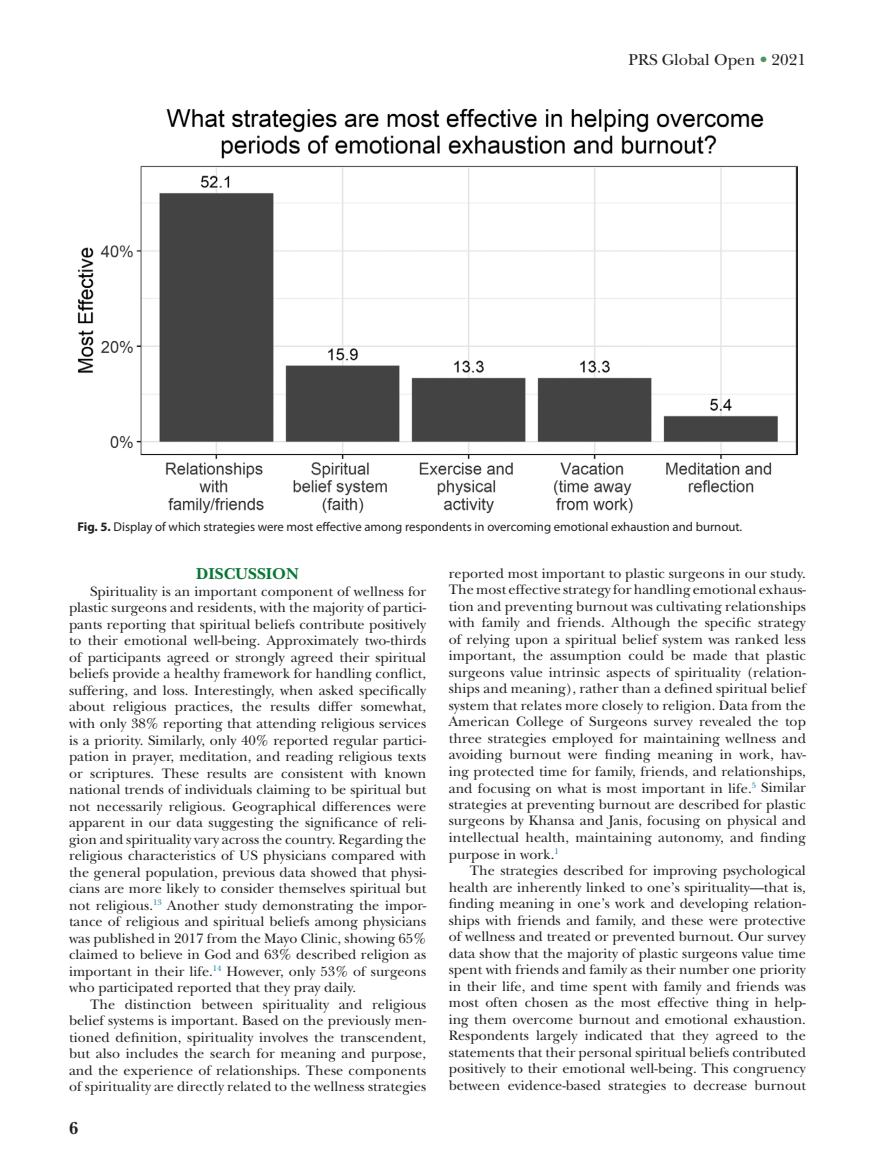
<style>
.page{position:relative;width:878px;height:1175px;background:#fff}
.page>*{position:absolute;margin:0;border:0;box-sizing:border-box;transform-origin:0 0}
.t1{font:700 18px "New Baskerville Std";color:#231f20}
.t2{font:16.5px "New Baskerville Std";color:#231f20}
.t3{font:700 16.5px "New Baskerville Std";color:#057732}
.t4{font:14.25px/16.5px "New Baskerville Std";color:#231f20;text-align:justify}
.t5{font:12.75px "Myriad Pro";color:#231f20}
.s1{color:#4e955d}
.s2{font-weight:700}
</style>
<div class="page">
<img style="left:77px;top:108px;width:720px;height:406px">
<p class="t2" style="left:628px;top:50px;width:179px">PRS Global Open <span class="s1">•</span> 2021</p>
<p class="t5" style="left:77px;top:519px;width:666px"><span class="s2">Fig. 5.</span> Display of which strategies were most effective among respondents in overcoming emotional exhaustion and burnout.</p>
<p class="t3" style="left:196px;top:564px;width:104px">DISCUSSION</p>
<p class="t4" style="left:69px;top:583px;width:359px;text-indent:21px">Spirituality is an important component of wellness for plastic surgeons and residents, with the majority of partici&shy;pants reporting that spiritual beliefs contribute positively to their emotional well-being. Approximately two-thirds of participants agreed or strongly agreed their spiritual beliefs provide a healthy framework for handling conflict, suffering, and loss. Interestingly, when asked specifically about religious practices, the results differ somewhat, with only 38% reporting that attending religious services is a priority. Similarly, only 40% reported regular partici&shy;pation in prayer, meditation, and reading religious texts or scriptures. These results are consistent with known national trends of individuals claiming to be spiritual but not necessarily religious. Geographical differences were apparent in our data suggesting the significance of reli&shy;gion and spirituality vary across the country. Regarding the religious characteristics of US physicians compared with the general population, previous data showed that physi&shy;cians are more likely to consider themselves spiritual but not religious.<sup>13</sup> Another study demonstrating the impor&shy;tance of religious and spiritual beliefs among physicians was published in 2017 from the Mayo Clinic, showing 65% claimed to believe in God and 63% described religion as important in their life.<sup>14</sup> However, only 53% of surgeons who participated reported that they pray daily.</p>
<p class="t4" style="left:69px;top:995px;width:359px;text-indent:21px">The distinction between spirituality and religious belief systems is important. Based on the previously men&shy;tioned definition, spirituality involves the transcendent, but also includes the search for meaning and purpose, and the experience of relationships. These components of spirituality are directly related to the wellness strategies</p>
<p class="t1" style="left:69px;top:1118px;width:11px">6</p>
<p class="t4" style="left:448px;top:565px;width:359px">reported most important to plastic surgeons in our study.<br>The most effective strategy for handling emotional exhaus&shy;tion and preventing burnout was cultivating relationships with family and friends. Although the specific strategy of relying upon a spiritual belief system was ranked less important, the assumption could be made that plastic surgeons value intrinsic aspects of spirituality (relation&shy;ships and meaning), rather than a defined spiritual belief system that relates more closely to religion. Data from the American College of Surgeons survey revealed the top three strategies employed for maintaining wellness and avoiding burnout were finding meaning in work, hav&shy;ing protected time for family, friends, and relationships, and focusing on what is most important in life.<sup>5</sup> Similar strategies at preventing burnout are described for plastic surgeons by Khansa and Janis, focusing on physical and intellectual health, maintaining autonomy, and finding purpose in work.<sup>1</sup></p>
<p class="t4" style="left:448px;top:862px;width:359px;text-indent:21px">The strategies described for improving psychological health are inherently linked to one’s spirituality—that is, finding meaning in one’s work and developing relation&shy;ships with friends and family, and these were protective of wellness and treated or prevented burnout. Our survey data show that the majority of plastic surgeons value time spent with friends and family as their number one priority in their life, and time spent with family and friends was most often chosen as the most effective thing in help&shy;ing them overcome burnout and emotional exhaustion.<br>Respondents largely indicated that they agreed to the statements that their personal spiritual beliefs contributed positively to their emotional well-being. This congruency between evidence-based strategies to decrease burnout</p>
</div>
